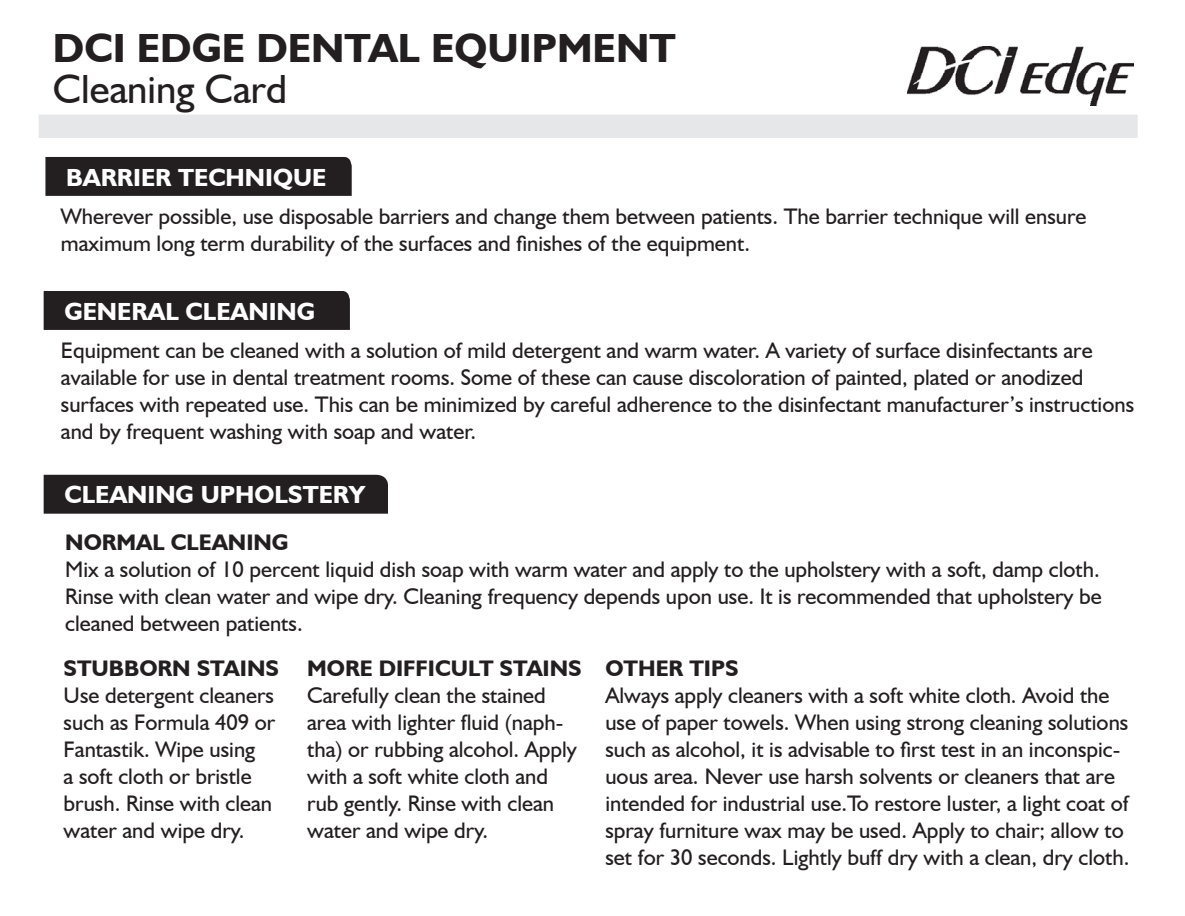
<style>
.page{position:relative;width:1185px;height:916px;background:#fff}
.page>*{position:absolute;margin:0;border:0;box-sizing:border-box;transform-origin:0 0}
.t1{font:700 40.8px "Humanist 521 BT";color:#231f20}
.t2{font:40.8px "Humanist 521 BT";color:#231f20}
.t3{font:700 24.6px "Humanist 521 BT";color:#fff}
.t4{font:22.5px/27px "Humanist 521 BT";color:#231f20}
.t5{font:700 22.5px "Humanist 521 BT";color:#231f20}
</style>
<div class="page">
<div style="left:39px;top:114px;width:1098px;height:24px;background:#e6e7e9"></div>
<div style="left:45px;top:157px;width:307px;height:39px;background:#231f20"></div>
<div style="left:44px;top:291px;width:306px;height:39px;background:#231f20"></div>
<div style="left:44px;top:474px;width:344px;height:39px;background:#231f20"></div>
<img style="left:907px;top:46px;width:226px;height:59px">
<h1 class="t1" style="left:53px;top:23px;width:624px">DCI EDGE DENTAL EQUIPMENT</h1>
<h1 class="t2" style="left:53px;top:64px;width:236px">Cleaning Card</h1>
<p class="t3" style="left:66px;top:162px;width:262px">BARRIER TECHNIQUE</p>
<p class="t4" style="left:61px;top:202px;width:1027px">Wherever possible, use disposable barriers and change them between patients. The barrier technique will ensure maximum long term durability of the surfaces and finishes of the equipment.</p>
<p class="t3" style="left:64px;top:296px;width:252px">GENERAL CLEANING</p>
<p class="t4" style="left:61px;top:336px;width:1074px">Equipment can be cleaned with a solution of mild detergent and warm water. A variety of surface disinfectants are available for use in dental treatment rooms. Some of these can cause discoloration of painted, plated or anodized surfaces with repeated use. This can be minimized by careful adherence to the disinfectant manufacturer’s instructions and by frequent washing with soap and water.</p>
<p class="t3" style="left:64px;top:479px;width:302px">CLEANING UPHOLSTERY</p>
<p class="t5" style="left:65px;top:528px;width:225px">NORMAL CLEANING</p>
<p class="t4" style="left:65px;top:555px;width:1038px;text-align:justify">Mix a solution of 10 percent liquid dish soap with warm water and apply to the upholstery with a soft, damp cloth.<br>Rinse with clean water and wipe dry. Cleaning frequency depends upon use. It is recommended that upholstery be cleaned between patients.</p>
<p class="t5" style="left:64px;top:653px;width:217px">STUBBORN STAINS</p>
<p class="t4" style="left:64px;top:680px;width:213px">Use detergent cleaners such as Formula 409 or<br>Fantastik. Wipe using<br>a soft cloth or bristle brush. Rinse with clean water and wipe dry.</p>
<p class="t5" style="left:307px;top:653px;width:276px">MORE DIFFICULT STAINS</p>
<p class="t4" style="left:307px;top:680px;width:271px">Carefully clean the stained area with lighter fluid (naph&shy;tha) or rubbing alcohol. Apply with a soft white cloth and rub gently. Rinse with clean water and wipe dry.</p>
<p class="t5" style="left:605px;top:653px;width:135px">OTHER TIPS</p>
<p class="t4" style="left:605px;top:680px;width:525px">Always apply cleaners with a soft white cloth. Avoid the use of paper towels. When using strong cleaning solutions such as alcohol, it is advisable to first test in an inconspic&shy;uous area. Never use harsh solvents or cleaners that are intended for industrial use.To restore luster, a light coat of spray furniture wax may be used. Apply to chair; allow to set for 30 seconds. Lightly buff dry with a clean, dry cloth.</p>
</div>
